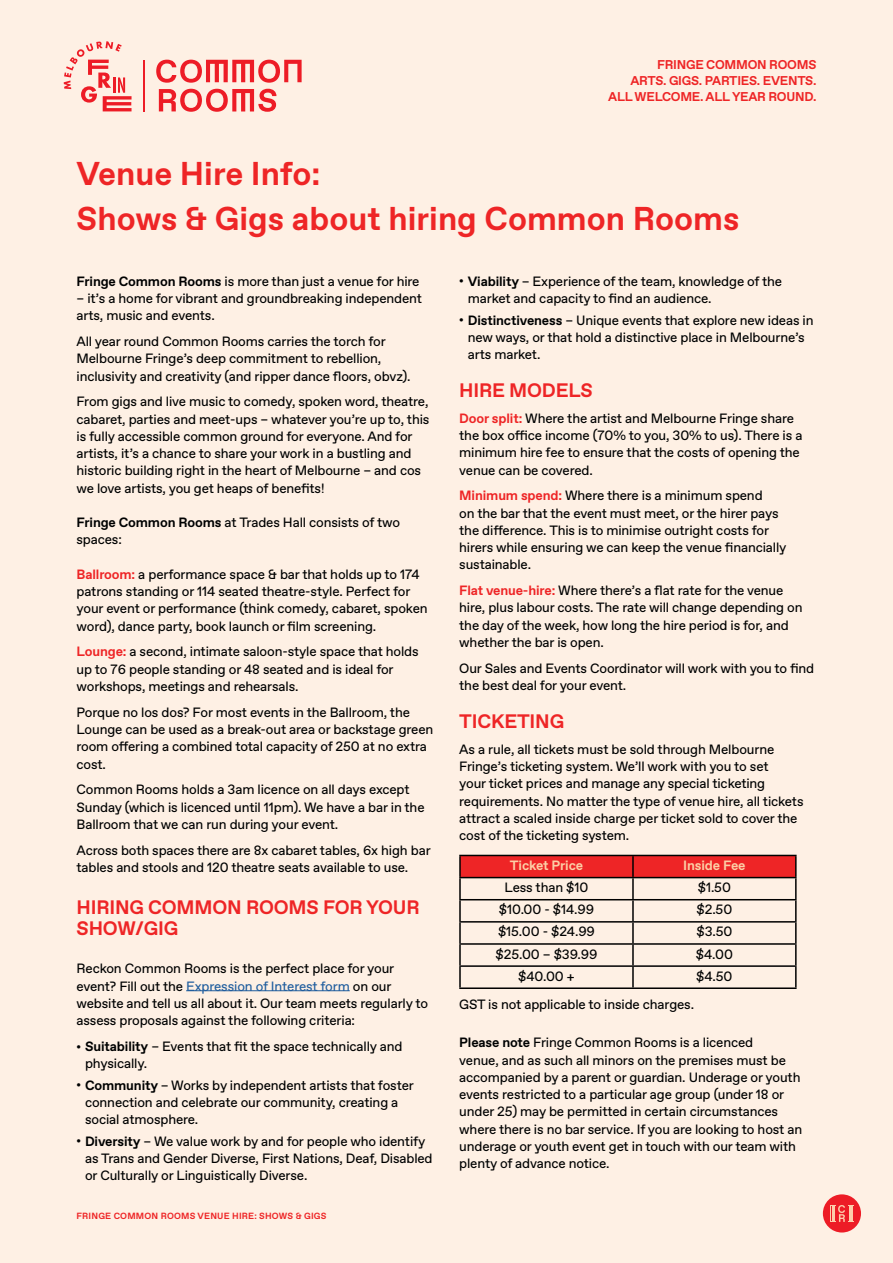
<style>
.page{position:relative;width:893px;height:1263px;background:#fef0e4}
.page>*{position:absolute;margin:0;border:0;box-sizing:border-box;transform-origin:0 0}
.t1{font:700 33px/45px "Favorit";color:#ee2526}
.t2{font:700 19.5px/21px "Favorit";letter-spacing:-.01em;color:#ee2526}
.t3{font:13.5px/17.2px "Favorit";letter-spacing:-.01em;color:#000101}
.t4{font:700 13.5px "Favorit";letter-spacing:-.01em;color:#fccfa6}
.t5{font:700 12.75px/15.8px "Favorit";letter-spacing:-.02em;color:#ee2526;text-align:right}
.t6{font:700 9px "Favorit";letter-spacing:.02em;color:#ee2526}
.s1{font-weight:700;color:#000}
.s2{font-weight:700}
.s3{font-weight:700;color:#ee2526}
.s4{color:#215e9e}
.s5{font-size:9px}
</style>
<div class="page">
<hr style="left:143px;top:60px;width:2px;height:51px;background:#ed1c26">
<svg style="left:159px;top:89px;width:117px;height:23px"></svg>
<svg style="left:156px;top:60px;width:146px;height:23px"></svg>
<svg style="left:64px;top:41px;width:68px;height:70px"></svg>
<div style="left:823px;top:1194px;width:38px;height:38px;background:#ed1c26;border-radius:50%"></div>
<svg style="left:830px;top:1205px;width:24px;height:17px"></svg>
<hr style="left:186px;top:990px;width:164px;height:1px;background:#215e9e">
<svg style="left:461px;top:856px;width:334px;height:21px;background:#e92425"></svg>
<hr style="left:459px;top:855px;width:174px;height:1px;background:#000">
<hr style="left:459px;top:856px;width:2px;height:21px;background:#000">
<hr style="left:633px;top:855px;width:164px;height:1px;background:#000">
<hr style="left:632px;top:856px;width:2px;height:21px;background:#000">
<hr style="left:795px;top:856px;width:2px;height:21px;background:#000">
<hr style="left:459px;top:877px;width:174px;height:1px;background:#000">
<hr style="left:459px;top:878px;width:2px;height:21px;background:#000">
<hr style="left:633px;top:877px;width:164px;height:1px;background:#000">
<hr style="left:632px;top:878px;width:2px;height:21px;background:#000">
<hr style="left:795px;top:878px;width:2px;height:21px;background:#000">
<hr style="left:459px;top:899px;width:174px;height:1px;background:#000">
<hr style="left:459px;top:900px;width:2px;height:21px;background:#000">
<hr style="left:633px;top:899px;width:164px;height:1px;background:#000">
<hr style="left:632px;top:900px;width:2px;height:21px;background:#000">
<hr style="left:795px;top:900px;width:2px;height:21px;background:#000">
<hr style="left:459px;top:921px;width:174px;height:1px;background:#000">
<hr style="left:459px;top:922px;width:2px;height:21px;background:#000">
<hr style="left:633px;top:921px;width:164px;height:1px;background:#000">
<hr style="left:632px;top:922px;width:2px;height:21px;background:#000">
<hr style="left:795px;top:922px;width:2px;height:21px;background:#000">
<hr style="left:459px;top:943px;width:174px;height:2px;background:#000">
<hr style="left:459px;top:945px;width:2px;height:20px;background:#000">
<hr style="left:633px;top:943px;width:164px;height:2px;background:#000">
<hr style="left:632px;top:945px;width:2px;height:20px;background:#000">
<hr style="left:795px;top:945px;width:2px;height:20px;background:#000">
<hr style="left:459px;top:965px;width:174px;height:2px;background:#000">
<hr style="left:459px;top:967px;width:2px;height:20px;background:#000">
<hr style="left:633px;top:965px;width:164px;height:2px;background:#000">
<hr style="left:632px;top:967px;width:2px;height:20px;background:#000">
<hr style="left:795px;top:967px;width:2px;height:20px;background:#000">
<hr style="left:459px;top:987px;width:174px;height:2px;background:#000">
<hr style="left:633px;top:987px;width:164px;height:2px;background:#000">
<p class="t5" style="left:608px;top:57px;width:210px">FRINGE COMMON ROOMS<br>ARTS. GIGS. PARTIES. EVENTS.<br>ALL WELCOME. ALL YEAR ROUND.</p>
<h1 class="t1" style="left:77px;top:150px;width:664px">Venue Hire Info:<br>Shows &amp; Gigs about hiring Common Rooms</h1>
<p class="t3" style="left:77px;top:272px;width:344px"><span class="s1">Fringe Common Rooms</span> is more than just a venue for hire</p>
<p class="t3" style="left:77px;top:290px;width:347px">– it’s a home for vibrant and groundbreaking independent arts, music and events.</p>
<p class="t3" style="left:77px;top:333px;width:336px">All year round Common Rooms carries the torch for<br>Melbourne Fringe’s deep commitment to rebellion, inclusivity and creativity (and ripper dance floors, obvz).</p>
<p class="t3" style="left:77px;top:393px;width:354px">From gigs and live music to comedy, spoken word, theatre, cabaret, parties and meet-ups – whatever you’re up to, this is fully accessible common ground for everyone. And for artists, it’s a chance to share your work in a bustling and historic building right in the heart of Melbourne – and cos we love artists, you get heaps of benefits!</p>
<p class="t3" style="left:77px;top:514px;width:325px"><span class="s2">Fringe Common Rooms</span> at Trades Hall consists of two spaces:</p>
<p class="t3" style="left:77px;top:565px;width:353px"><span class="s3">Ballroom:</span> a performance space &amp; bar that holds up to 174 patrons standing or 114 seated theatre-style. Perfect for your event or performance (think comedy, cabaret, spoken word), dance party, book launch or film screening.</p>
<p class="t3" style="left:77px;top:643px;width:344px"><span class="s3">Lounge:</span> a second, intimate saloon-style space that holds up to 76 people standing or 48 seated and is ideal for workshops, meetings and rehearsals.</p>
<p class="t3" style="left:77px;top:703px;width:358px">Porque no los dos? For most events in the Ballroom, the Lounge can be used as a break-out area or backstage green room offering a combined total capacity of 250 at no extra cost.</p>
<p class="t3" style="left:77px;top:781px;width:350px">Common Rooms holds a 3am licence on all days except<br>Sunday (which is licenced until 11pm). We have a bar in the<br>Ballroom that we can run during your event.</p>
<p class="t3" style="left:77px;top:841px;width:356px">Across both spaces there are 8x cabaret tables, 6x high bar tables and stools and 120 theatre seats available to use.</p>
<h2 class="t2" style="left:77px;top:896px;width:345px">HIRING COMMON ROOMS FOR YOUR<br>SHOW/GIG</h2>
<p class="t3" style="left:77px;top:960px;width:353px">Reckon Common Rooms is the perfect place for your event? Fill out the <span class="s4">Expression of Interest form</span> on our website and tell us all about it. Our team meets regularly to assess proposals against the following criteria:</p>
<p class="t3" style="left:85px;top:1037px;width:319px;text-indent:-9px"><span class="s5">•</span> <span class="s2">Suitability</span> – Events that fit the space technically and physically.</p>
<p class="t3" style="left:85px;top:1076px;width:330px;text-indent:-9px"><span class="s5">•</span> <span class="s2">Community</span> – Works by independent artists that foster connection and celebrate our community, creating a social atmosphere.</p>
<p class="t3" style="left:85px;top:1132px;width:349px;text-indent:-9px"><span class="s5">•</span> <span class="s2">Diversity</span> – We value work by and for people who identify as Trans and Gender Diverse, First Nations, Deaf, Disabled or Culturally or Linguistically Diverse.</p>
<p class="t6" style="left:77px;top:1209px;width:251px">FRINGE COMMON ROOMS VENUE HIRE: SHOWS &amp; GIGS</p>
<p class="t3" style="left:468px;top:272px;width:316px;text-indent:-9px"><span class="s5">•</span> <span class="s2">Viability</span> – Experience of the team, knowledge of the market and capacity to find an audience.</p>
<p class="t3" style="left:468px;top:311px;width:347px;text-indent:-9px"><span class="s5">•</span> <span class="s2">Distinctiveness</span> – Unique events that explore new ideas in new ways, or that hold a distinctive place in Melbourne’s arts market.</p>
<h2 class="t2" style="left:459px;top:380px;width:135px">HIRE MODELS</h2>
<p class="t3" style="left:459px;top:409px;width:345px"><span class="s3">Door split:</span> Where the artist and Melbourne Fringe share the box office income (70% to you, 30% to us). There is a minimum hire fee to ensure that the costs of opening the venue can be covered.</p>
<p class="t3" style="left:459px;top:487px;width:329px"><span class="s3">Minimum spend:</span> Where there is a minimum spend<br>on the bar that the event must meet, or the hirer pays the difference. This is to minimise outright costs for hirers while ensuring we can keep the venue financially sustainable.</p>
<p class="t3" style="left:459px;top:582px;width:345px"><span class="s3">Flat venue-hire:</span> Where there’s a flat rate for the venue hire, plus labour costs. The rate will change depending on the day of the week, how long the hire period is for, and whether the bar is open.</p>
<p class="t3" style="left:459px;top:659px;width:356px">Our Sales and Events Coordinator will work with you to find the best deal for your event.</p>
<h2 class="t2" style="left:459px;top:711px;width:106px">TICKETING</h2>
<p class="t3" style="left:459px;top:740px;width:346px">As a rule, all tickets must be sold through Melbourne Fringe’s ticketing system. We’ll work with you to set<br>your ticket prices and manage any special ticketing requirements. No matter the type of venue hire, all tickets attract a scaled inside charge per ticket sold to cover the cost of the ticketing system.</p>
<p class="t4" style="left:510px;top:856px;width:75px">Ticket Price</p>
<p class="t4" style="left:683px;top:856px;width:64px">Inside Fee</p>
<p class="t3" style="left:505px;top:879px;width:85px">Less than $10</p>
<p class="t3" style="left:698px;top:879px;width:35px">$1.50</p>
<p class="t3" style="left:499px;top:901px;width:97px">$10.00 - $14.99</p>
<p class="t3" style="left:696px;top:901px;width:37px">$2.50</p>
<p class="t3" style="left:498px;top:923px;width:98px">$15.00 - $24.99</p>
<p class="t3" style="left:696px;top:923px;width:37px">$3.50</p>
<p class="t3" style="left:496px;top:945px;width:103px">$25.00 – $39.99</p>
<p class="t3" style="left:696px;top:945px;width:39px">$4.00</p>
<p class="t3" style="left:518px;top:967px;width:58px">$40.00 +</p>
<p class="t3" style="left:696px;top:967px;width:38px">$4.50</p>
<p class="t3" style="left:459px;top:995px;width:236px">GST is not applicable to inside charges.</p>
<p class="t3" style="left:459px;top:1034px;width:345px"><span class="s2">Please note</span> Fringe Common Rooms is a licenced<br>venue, and as such all minors on the premises must be accompanied by a parent or guardian. Underage or youth events restricted to a particular age group (under 18 or under 25) may be permitted in certain circumstances where there is no bar service. If you are looking to host an underage or youth event get in touch with our team with plenty of advance notice.</p>
</div>
